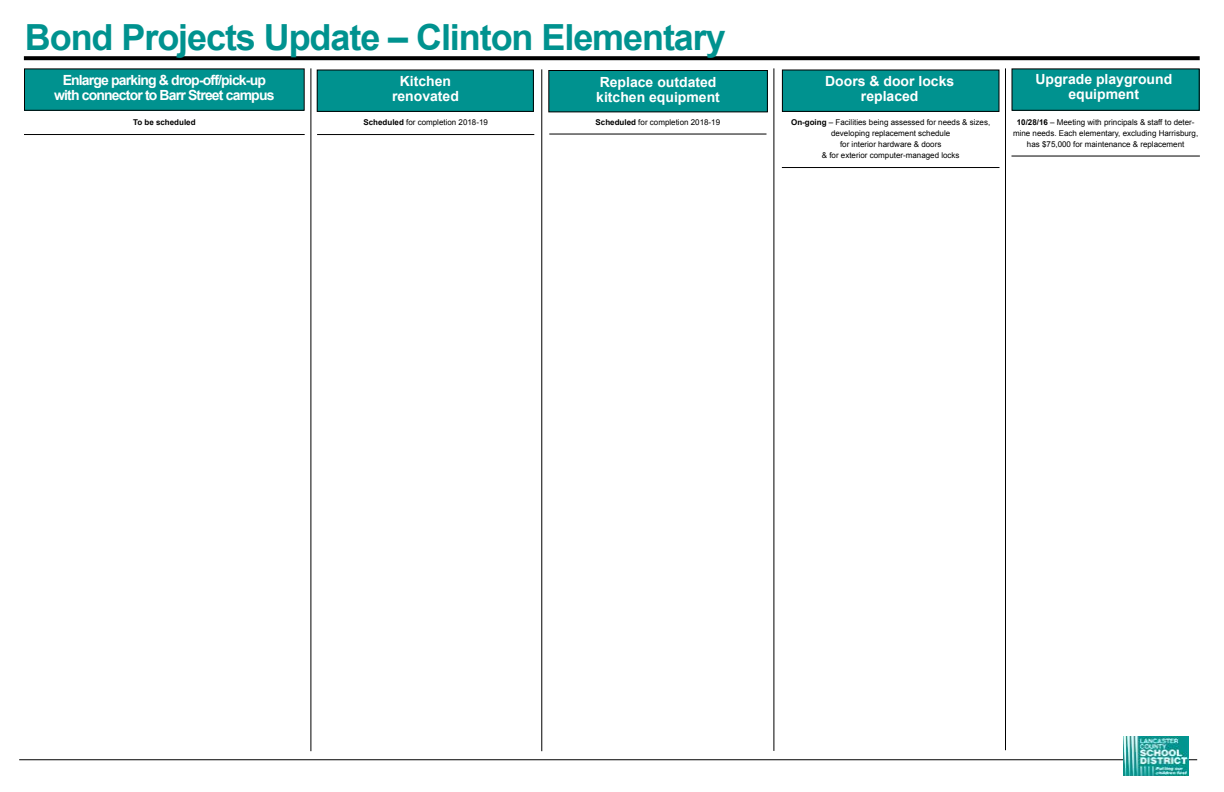
<style>
.page{position:relative;width:1224px;height:792px;background:#fff}
.page>*{position:absolute;margin:0;border:0;box-sizing:border-box;transform-origin:0 0}
.t1{font:700 36px "Arial";letter-spacing:-.03em;color:#00928f}
.t2{font:700 14px/15px "Arial";color:#fff;text-align:center}
.t3{font:700 14px/15px "Arial";letter-spacing:-.06em;color:#fff;text-align:center}
.t4{font:8px/11px "Arial";color:#000;text-align:center}
.t5{font:700 8px "Arial";color:#000}
.s1{font-weight:700}
</style>
<div class="page">
<hr style="left:19px;top:760px;width:1178px;height:1px;background:#000">
<img style="left:1123px;top:737px;width:66px;height:39px">
<div style="left:1012px;top:69px;width:187px;height:41px;background:#00928f"></div>
<div style="left:1012px;top:68px;width:188px;height:43px;border:1px solid #000"></div>
<div style="left:782px;top:70px;width:217px;height:41px;background:#00928f"></div>
<div style="left:782px;top:70px;width:218px;height:42px;border:1px solid #000"></div>
<div style="left:549px;top:70px;width:218px;height:42px;background:#00928f"></div>
<div style="left:548px;top:70px;width:220px;height:42px;border:1px solid #000"></div>
<div style="left:317px;top:70px;width:216px;height:41px;background:#00928f"></div>
<div style="left:317px;top:70px;width:217px;height:42px;border:1px solid #000"></div>
<div style="left:24px;top:69px;width:280px;height:41px;background:#00928f"></div>
<div style="left:24px;top:68px;width:281px;height:43px;border:1px solid #000"></div>
<svg style="left:24px;top:56px;width:1176px;height:4px;background:#0d0d0d"></svg>
<hr style="left:310px;top:68px;width:1px;height:683px;background:#000">
<hr style="left:541px;top:69px;width:1px;height:682px;background:#000">
<hr style="left:773px;top:68px;width:1px;height:683px;background:#000">
<hr style="left:1005px;top:68px;width:1px;height:682px;background:#000">
<hr style="left:24px;top:134px;width:281px;height:1px;background:#000">
<hr style="left:782px;top:167px;width:218px;height:1px;background:#000">
<hr style="left:317px;top:134px;width:217px;height:1px;background:#000">
<hr style="left:549px;top:134px;width:217px;height:1px;background:#000">
<hr style="left:1012px;top:156px;width:188px;height:1px;background:#000">
<h1 class="t1" style="left:25px;top:14px;width:702px">Bond Projects Update – Clinton Elementary</h1>
<h2 class="t3" style="left:54px;top:73px;width:222px">Enlarge parking &amp; drop-off/pick-up with connector to Barr Street campus</h2>
<h2 class="t2" style="left:392px;top:74px;width:68px">Kitchen renovated</h2>
<h2 class="t2" style="left:596px;top:75px;width:125px;text-align:left">Replace outdated kitchen equipment</h2>
<h2 class="t2" style="left:825px;top:74px;width:131px">Doors &amp; door locks replaced</h2>
<h2 class="t2" style="left:1035px;top:72px;width:138px">Upgrade playground equipment</h2>
<p class="t5" style="left:133px;top:117px;width:64px">To be scheduled</p>
<p class="t4" style="left:791px;top:117px;width:201px"><span class="s1">On-going</span> – Facilities being assessed for needs &amp; sizes, developing replacement schedule<br>for interior hardware &amp; doors<br>&amp; for exterior computer-managed locks</p>
<p class="t4" style="left:363px;top:117px;width:126px"><span class="s1">Scheduled</span> for completion 2018-19</p>
<p class="t4" style="left:596px;top:116px;width:126px"><span class="s1">Scheduled</span> for completion 2018-19</p>
<p class="t4" style="left:1013px;top:116px;width:187px"><span class="s1">10/28/16</span> – Meeting with principals &amp; staff to deter&shy;mine needs. Each elementary, excluding Harrisburg, has $75,000 for maintenance &amp; replacement</p>
</div>
